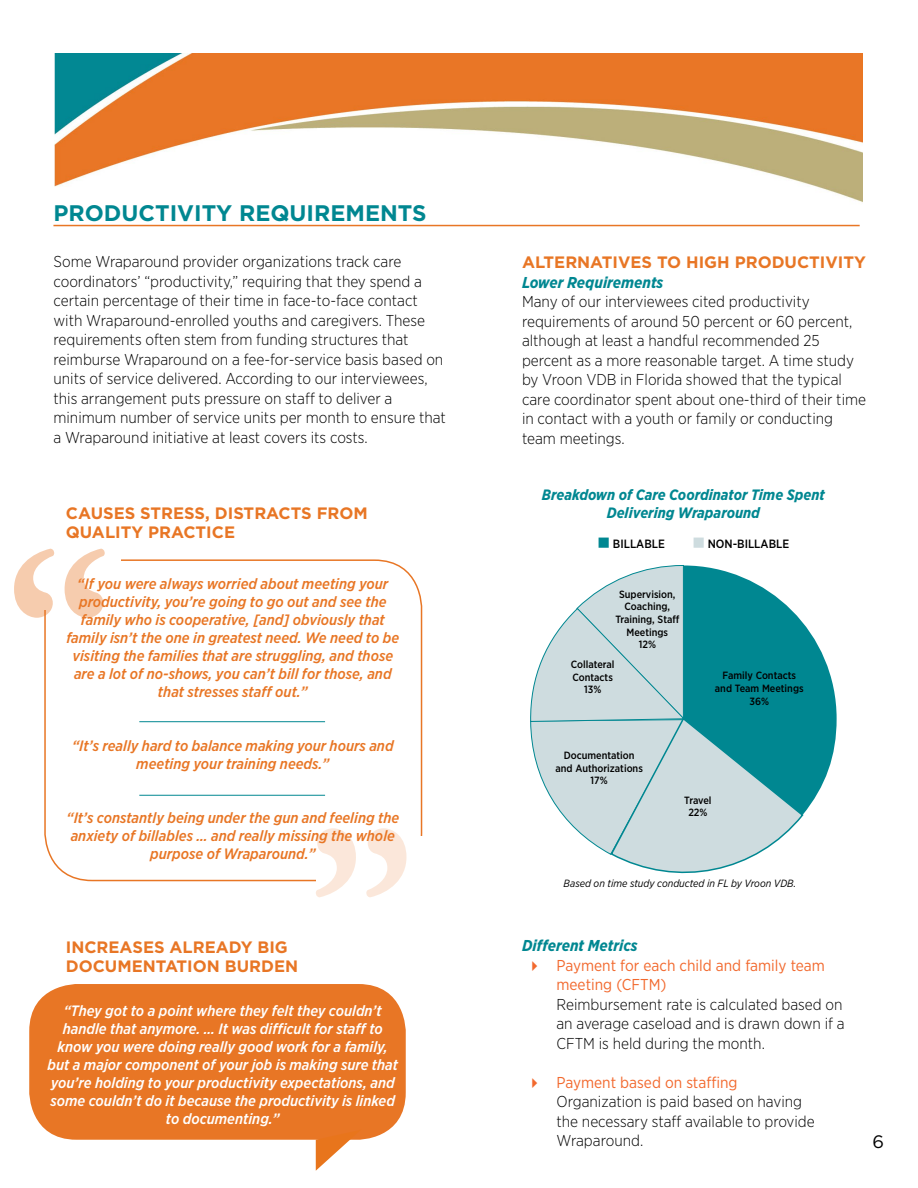
<style>
.page{position:relative;width:918px;height:1188px;background:#fff}
.page>*{position:absolute;margin:0;border:0;box-sizing:border-box;transform-origin:0 0}
.t1{font:700 22.5px "Gotham";color:#008791}
.t2{font:18px "Gotham";color:#000}
.t3{font:700 16.5px/19.5px "Gotham";color:#e87625}
.t4{font:300 15.75px/19.5px "Gotham Narrow";color:#000}
.t5{font:15.75px/19.5px "Gotham Narrow";color:#f2692e}
.t6{font:italic 700 15.75px "Gotham Narrow";color:#008791}
.t7{font:italic 500 15px/18px "Gotham Narrow";color:#e87625;text-align:center}
.t8{font:italic 500 15px/18px "Gotham Narrow";color:#fff;text-align:center}
.t9{font:italic 700 15px "Gotham Narrow";color:#008791}
.t10{font:500 12px "Gotham Narrow";color:#000}
.t11{font:500 10.5px/12.6px "Gotham Narrow";color:#000;text-align:center}
.t12{font:italic 10.5px "Gotham Narrow";color:#000}
</style>
<div class="page">
<img style="left:54px;top:54px;width:808px;height:148px">
<div style="left:29px;top:984px;width:377px;height:156px;background:#e87625;border-radius:47px"></div>
<hr style="left:53px;top:225px;width:807px;height:1px;background:#e87625">
<div style="left:44px;top:559px;width:378px;height:322px;border:2px solid #e87625;border-radius:47px"></div>
<hr style="left:139px;top:721px;width:186px;height:1px;background:#008791">
<hr style="left:139px;top:795px;width:186px;height:1px;background:#008791">
<div style="left:316px;top:837px;width:106px;height:52px;background:#fff"></div>
<svg style="left:315px;top:828px;width:92px;height:69px"></svg>
<div style="left:14px;top:557px;width:107px;height:52px;background:#fff"></div>
<svg style="left:14px;top:549px;width:91px;height:69px"></svg>
<svg style="left:316px;top:1139px;width:45px;height:32px"></svg>
<svg style="left:530px;top:565px;width:307px;height:309px"></svg>
<p class="t1" style="left:53px;top:198px;width:375px">PRODUCTIVITY REQUIREMENTS</p>
<p class="t4" style="left:53px;top:252px;width:394px">Some Wraparound provider organizations track care coordinators’ “productivity,” requiring that they spend a certain percentage of their time in face-to-face contact with Wraparound-enrolled youths and caregivers. These requirements often stem from funding structures that reimburse Wraparound on a fee-for-service basis based on units of service delivered. According to our interviewees, this arrangement puts pressure on staff to deliver a minimum number of service units per month to ensure that a Wraparound initiative at least covers its costs.</p>
<p class="t3" style="left:66px;top:503px;width:303px">CAUSES STRESS, DISTRACTS FROM</p>
<p class="t3" style="left:66px;top:522px;width:171px">QUALITY PRACTICE</p>
<p class="t7" style="left:66px;top:575px;width:334px">“If you were always worried about meeting your productivity, you’re going to go out and see the family who is cooperative, [and] obviously that family isn’t the one in greatest need. We need to be visiting the families that are struggling, and those are a lot of no-shows, you can’t bill for those, and that stresses staff out.”</p>
<p class="t7" style="left:72px;top:737px;width:323px">“It’s really hard to balance making your hours and meeting your training needs.”</p>
<p class="t7" style="left:66px;top:809px;width:334px">“It’s constantly being under the gun and feeling the anxiety of billables … and really missing the whole purpose of Wraparound.”</p>
<p class="t3" style="left:66px;top:937px;width:234px">INCREASES ALREADY BIG<br>DOCUMENTATION BURDEN</p>
<p class="t8" style="left:48px;top:1001px;width:352px">“They got to a point where they felt they couldn’t handle that anymore. … It was difficult for staff to know you were doing really good work for a family, but a major component of your job is making sure that you’re holding to your productivity expectations, and some couldn’t do it because the productivity is linked to documenting.”</p>
<p class="t3" style="left:522px;top:252px;width:345px">ALTERNATIVES TO HIGH PRODUCTIVITY</p>
<p class="t6" style="left:522px;top:272px;width:143px">Lower Requirements</p>
<p class="t4" style="left:522px;top:291px;width:346px">Many of our interviewees cited productivity requirements of around 50 percent or 60 percent, although at least a handful recommended 25 percent as a more reasonable target. A time study by Vroon VDB in Florida showed that the typical care coordinator spent about one-third of their time in contact with a youth or family or conducting team meetings.</p>
<p class="t9" style="left:542px;top:485px;width:284px">Breakdown of Care Coordinator Time Spent</p>
<p class="t9" style="left:607px;top:503px;width:155px">Delivering Wraparound</p>
<p class="t10" style="left:613px;top:536px;width:53px">BILLABLE</p>
<p class="t10" style="left:708px;top:536px;width:83px">NON-BILLABLE</p>
<p class="t11" style="left:615px;top:588px;width:65px">Supervision,<br>Coaching,<br>Training, Staff<br>Meetings</p>
<p class="t11" style="left:639px;top:638px;width:19px">12%</p>
<p class="t11" style="left:571px;top:658px;width:45px">Collateral</p>
<p class="t11" style="left:573px;top:671px;width:42px">Contacts</p>
<p class="t11" style="left:584px;top:683px;width:19px">13%</p>
<p class="t11" style="left:564px;top:749px;width:72px">Documentation</p>
<p class="t11" style="left:556px;top:761px;width:89px">and Authorizations</p>
<p class="t11" style="left:591px;top:774px;width:19px">17%</p>
<p class="t11" style="left:723px;top:669px;width:75px">Family Contacts</p>
<p class="t11" style="left:715px;top:682px;width:90px">and Team Meetings</p>
<p class="t11" style="left:750px;top:694px;width:21px">36%</p>
<p class="t11" style="left:684px;top:794px;width:29px">Travel</p>
<p class="t11" style="left:688px;top:806px;width:21px">22%</p>
<p class="t12" style="left:564px;top:877px;width:234px">Based on time study conducted in FL by Vroon VDB.</p>
<p class="t6" style="left:522px;top:935px;width:117px">Different Metrics</p>
<p class="t5" style="left:556px;top:955px;width:270px;text-indent:-30px">✔ Payment for each child and family team meeting (CFTM)</p>
<p class="t4" style="left:556px;top:994px;width:290px">Reimbursement rate is calculated based on an average caseload and is drawn down if a<br>CFTM is held during the month.</p>
<p class="t5" style="left:526px;top:1072px;width:213px">✔ Payment based on staffing</p>
<p class="t4" style="left:556px;top:1091px;width:260px">Organization is paid based on having the necessary staff available to provide<br>Wraparound.</p>
<p class="t2" style="left:873px;top:1131px;width:13px">6</p>
</div>
